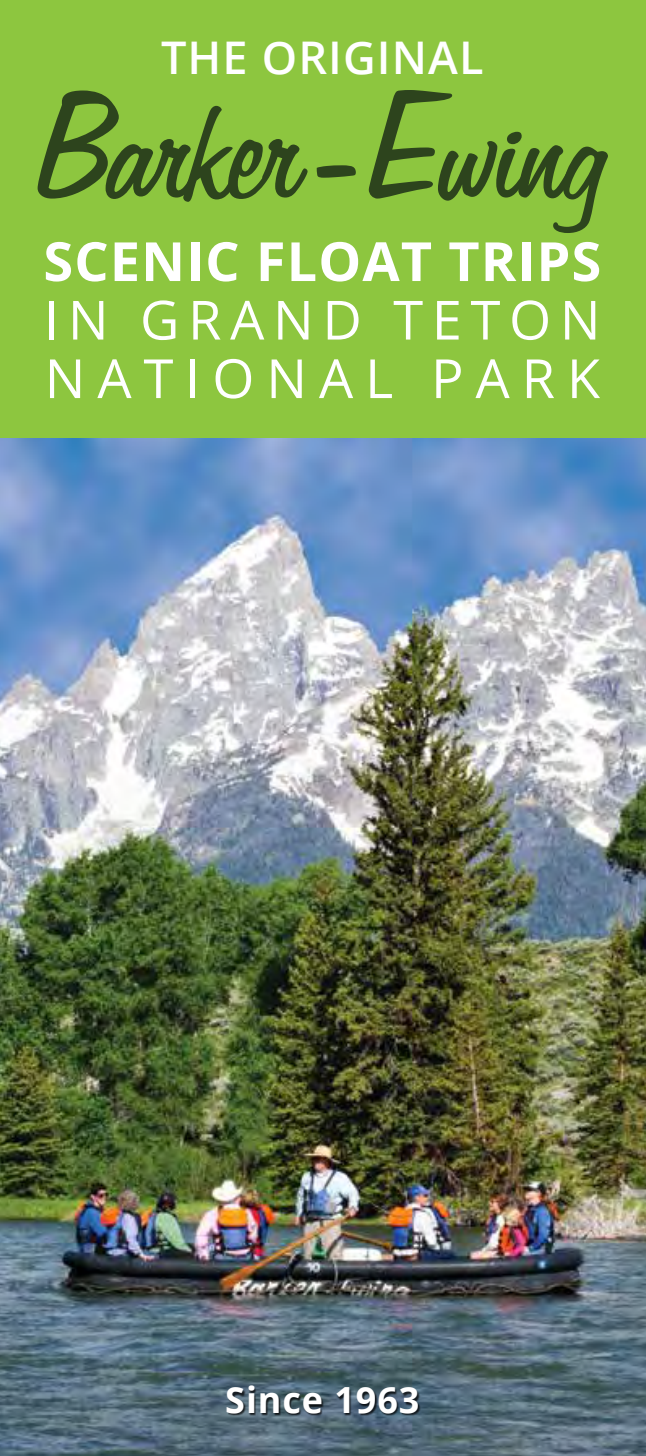
<style>
.page{position:relative;width:646px;height:1456px;background:#fff}
.page>*{position:absolute;margin:0;border:0;box-sizing:border-box;transform-origin:0 0}
.t1{font:54px/58.5px "Open Sans";letter-spacing:.22em;color:#fff}
.t2{font:700 54px "Open Sans";letter-spacing:.02em;color:#fff}
.t3{font:600 45px "Open Sans";letter-spacing:.025em;color:#fff}
.t4{font:700 36px "Open Sans";letter-spacing:.025em;color:#fff}
</style>
<div class="page">
<img style="left:0;top:437px;width:645px;height:1018px">
<div style="left:0;top:0;width:645px;height:437px;background:#8dc63f"></div>
<div style="left:228px;top:1387px;width:192px;height:28px;background:#000;opacity:.75"></div>
<svg style="left:316px;top:165px;width:39px;height:13px"></svg>
<svg style="left:38px;top:90px;width:269px;height:112px"></svg>
<svg style="left:368px;top:90px;width:239px;height:143px"></svg>
<p class="t3" style="left:161px;top:26px;width:324px">THE ORIGINAL</p>
<p class="t2" style="left:43px;top:223px;width:559px">SCENIC FLOAT TRIPS</p>
<p class="t1" style="left:44px;top:289px;width:557px">IN GRAND TETON<br>NATIONAL PARK</p>
<p class="t4" style="left:225px;top:1374px;width:195px">Since 1963</p>
</div>
